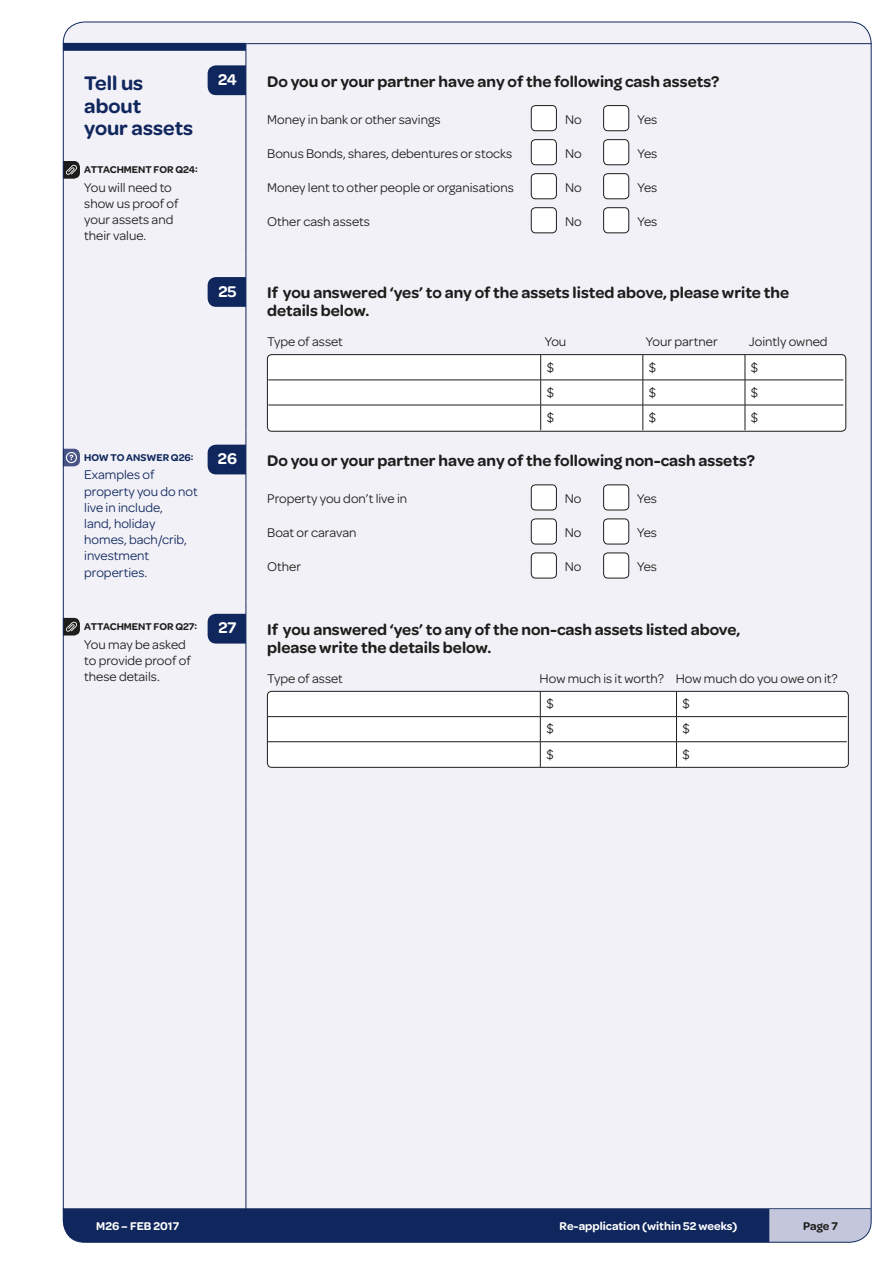
<style>
.page{position:relative;width:893px;height:1263px;background:#fff}
.page>*{position:absolute;margin:0;border:0;box-sizing:border-box;transform-origin:0 0}
.t1{font:600 21px/22.5px "Omnes";color:#10275d}
.t2{font:600 16.5px/18px "Omnes";color:#1d1d1b}
.t3{font:600 16.5px "Omnes";color:#fff}
.t4{font:13.5px/16.2px "Omnes";color:#1d1d1b}
.t5{font:13.5px/16.2px "Omnes";color:#10275d}
.t6{font:600 12px "Omnes";color:#fff}
.t7{font:600 12px "Omnes";color:#1d1d1b}
.t8{font:600 10.5px "Omnes";color:#1d1d1b}
.t9{font:600 10.5px "Omnes";color:#10275d}
</style>
<div class="page">
<svg style="left:769px;top:1209px;width:101px;height:33px;background:#c1c3da"></svg>
<div style="left:63px;top:1209px;width:706px;height:33px;background:#10275d"></div>
<hr style="left:63px;top:1208px;width:807px;height:1px;background:#10275d">
<div style="left:63px;top:22px;width:807px;height:1186px;background:#f1f1f7"></div>
<hr style="left:245px;top:255px;width:1px;height:176px;background:#10275d">
<hr style="left:245px;top:431px;width:1px;height:169px;background:#10275d">
<hr style="left:245px;top:600px;width:1px;height:201px;background:#10275d">
<hr style="left:245px;top:801px;width:1px;height:415px;background:#10275d">
<hr style="left:245px;top:44px;width:1px;height:211px;background:#10275d">
<hr style="left:245px;top:43px;width:626px;height:1px;background:#10275d">
<div style="left:63px;top:43px;width:183px;height:8px;background:#10275d"></div>
<div style="left:531px;top:106px;width:25px;height:25px;background:#fff;border-radius:4px"></div>
<div style="left:531px;top:105px;width:25px;height:26px;border:1px solid #1d1d1b;border-radius:4px"></div>
<div style="left:603px;top:106px;width:25px;height:25px;background:#fff;border-radius:4px"></div>
<div style="left:603px;top:105px;width:25px;height:26px;border:1px solid #1d1d1b;border-radius:4px"></div>
<div style="left:531px;top:140px;width:25px;height:25px;background:#fff;border-radius:4px"></div>
<div style="left:531px;top:139px;width:25px;height:26px;border:1px solid #1d1d1b;border-radius:4px"></div>
<div style="left:603px;top:140px;width:25px;height:25px;background:#fff;border-radius:4px"></div>
<div style="left:603px;top:139px;width:25px;height:26px;border:1px solid #1d1d1b;border-radius:4px"></div>
<div style="left:531px;top:174px;width:25px;height:25px;background:#fff;border-radius:4px"></div>
<div style="left:531px;top:173px;width:25px;height:26px;border:1px solid #1d1d1b;border-radius:4px"></div>
<div style="left:603px;top:174px;width:25px;height:25px;background:#fff;border-radius:4px"></div>
<div style="left:603px;top:173px;width:25px;height:26px;border:1px solid #1d1d1b;border-radius:4px"></div>
<div style="left:531px;top:208px;width:25px;height:25px;background:#fff;border-radius:4px"></div>
<div style="left:531px;top:207px;width:25px;height:26px;border:1px solid #1d1d1b;border-radius:4px"></div>
<div style="left:603px;top:208px;width:25px;height:25px;background:#fff;border-radius:4px"></div>
<div style="left:603px;top:207px;width:25px;height:26px;border:1px solid #1d1d1b;border-radius:4px"></div>
<div style="left:267px;top:354px;width:578px;height:77px;background:#fff;border-radius:4px"></div>
<hr style="left:268px;top:379px;width:272px;height:1px;background:#1d1d1b">
<hr style="left:540px;top:379px;width:102px;height:1px;background:#1d1d1b">
<hr style="left:642px;top:379px;width:102px;height:1px;background:#1d1d1b">
<hr style="left:744px;top:379px;width:99px;height:1px;background:#1d1d1b">
<hr style="left:268px;top:405px;width:272px;height:1px;background:#1d1d1b">
<hr style="left:540px;top:405px;width:102px;height:1px;background:#1d1d1b">
<hr style="left:642px;top:405px;width:102px;height:1px;background:#1d1d1b">
<hr style="left:744px;top:405px;width:99px;height:1px;background:#1d1d1b">
<svg style="left:540px;top:356px;width:1px;height:73px"></svg>
<svg style="left:642px;top:356px;width:1px;height:73px"></svg>
<svg style="left:744px;top:356px;width:1px;height:73px"></svg>
<div style="left:267px;top:354px;width:578px;height:77px;border:1px solid #1d1d1b;border-radius:4px"></div>
<div style="left:531px;top:485px;width:25px;height:25px;background:#fff;border-radius:4px"></div>
<div style="left:531px;top:484px;width:25px;height:26px;border:1px solid #1d1d1b;border-radius:4px"></div>
<div style="left:603px;top:485px;width:25px;height:25px;background:#fff;border-radius:4px"></div>
<div style="left:603px;top:484px;width:25px;height:26px;border:1px solid #1d1d1b;border-radius:4px"></div>
<div style="left:531px;top:519px;width:25px;height:25px;background:#fff;border-radius:4px"></div>
<div style="left:531px;top:518px;width:25px;height:26px;border:1px solid #1d1d1b;border-radius:4px"></div>
<div style="left:603px;top:519px;width:25px;height:25px;background:#fff;border-radius:4px"></div>
<div style="left:603px;top:518px;width:25px;height:26px;border:1px solid #1d1d1b;border-radius:4px"></div>
<div style="left:531px;top:553px;width:25px;height:25px;background:#fff;border-radius:4px"></div>
<div style="left:531px;top:552px;width:25px;height:26px;border:1px solid #1d1d1b;border-radius:4px"></div>
<div style="left:603px;top:553px;width:25px;height:25px;background:#fff;border-radius:4px"></div>
<div style="left:603px;top:552px;width:25px;height:26px;border:1px solid #1d1d1b;border-radius:4px"></div>
<div style="left:267px;top:691px;width:581px;height:76px;background:#fff;border-radius:4px"></div>
<hr style="left:268px;top:716px;width:272px;height:1px;background:#1d1d1b">
<hr style="left:540px;top:716px;width:136px;height:1px;background:#1d1d1b">
<hr style="left:676px;top:716px;width:170px;height:1px;background:#1d1d1b">
<hr style="left:268px;top:741px;width:272px;height:1px;background:#1d1d1b">
<hr style="left:540px;top:741px;width:136px;height:1px;background:#1d1d1b">
<hr style="left:676px;top:741px;width:170px;height:1px;background:#1d1d1b">
<svg style="left:540px;top:693px;width:1px;height:72px"></svg>
<svg style="left:676px;top:693px;width:1px;height:72px"></svg>
<div style="left:267px;top:691px;width:581px;height:76px;border:1px solid #1d1d1b;border-radius:4px"></div>
<svg style="left:65px;top:161px;width:15px;height:18px"></svg>
<svg style="left:207px;top:65px;width:39px;height:30px"></svg>
<svg style="left:207px;top:277px;width:39px;height:30px"></svg>
<svg style="left:65px;top:448px;width:15px;height:18px"></svg>
<svg style="left:207px;top:444px;width:39px;height:30px"></svg>
<svg style="left:65px;top:618px;width:15px;height:17px"></svg>
<svg style="left:207px;top:613px;width:39px;height:30px"></svg>
<h1 class="t1" style="left:84px;top:71px;width:110px">Tell us about<br>your assets</h1>
<p class="t8" style="left:84px;top:162px;width:115px">ATTACHMENT FOR Q24:</p>
<p class="t4" style="left:84px;top:178px;width:96px">You will need to show us proof of your assets and their value.</p>
<p class="t3" style="left:218px;top:68px;width:21px">24</p>
<p class="t3" style="left:218px;top:279px;width:20px">25</p>
<p class="t9" style="left:84px;top:450px;width:111px">HOW TO ANSWER Q26:</p>
<p class="t5" style="left:84px;top:466px;width:115px">Examples of property you do not live in include,<br>land, holiday homes, bach/crib, investment properties.</p>
<p class="t8" style="left:84px;top:619px;width:114px">ATTACHMENT FOR Q27:</p>
<p class="t4" style="left:84px;top:635px;width:108px">You may be asked to provide proof of these details.</p>
<p class="t3" style="left:218px;top:447px;width:21px">26</p>
<p class="t3" style="left:218px;top:616px;width:20px">27</p>
<p class="t2" style="left:267px;top:71px;width:453px">Do you or your partner have any of the following cash assets?</p>
<p class="t4" style="left:267px;top:110px;width:175px">Money in bank or other savings</p>
<p class="t4" style="left:565px;top:110px;width:18px">No</p>
<p class="t4" style="left:637px;top:110px;width:21px">Yes</p>
<p class="t4" style="left:267px;top:144px;width:246px">Bonus Bonds, shares, debentures or stocks</p>
<p class="t4" style="left:565px;top:144px;width:18px">No</p>
<p class="t4" style="left:637px;top:144px;width:21px">Yes</p>
<p class="t4" style="left:267px;top:178px;width:248px">Money lent to other people or organisations</p>
<p class="t4" style="left:565px;top:178px;width:18px">No</p>
<p class="t4" style="left:637px;top:178px;width:21px">Yes</p>
<p class="t4" style="left:267px;top:212px;width:104px">Other cash assets</p>
<p class="t4" style="left:565px;top:212px;width:18px">No</p>
<p class="t4" style="left:637px;top:212px;width:21px">Yes</p>
<p class="t2" style="left:267px;top:283px;width:523px">If you answered ‘yes’ to any of the assets listed above, please write the details below.</p>
<p class="t4" style="left:267px;top:332px;width:77px">Type of asset</p>
<p class="t4" style="left:544px;top:332px;width:23px">You</p>
<p class="t4" style="left:645px;top:332px;width:73px">Your partner</p>
<p class="t4" style="left:748px;top:332px;width:80px">Jointly owned</p>
<p class="t4" style="left:546px;top:358px;width:9px">$</p>
<p class="t4" style="left:648px;top:358px;width:9px">$</p>
<p class="t4" style="left:750px;top:358px;width:9px">$</p>
<p class="t4" style="left:546px;top:383px;width:9px">$</p>
<p class="t4" style="left:648px;top:383px;width:9px">$</p>
<p class="t4" style="left:750px;top:383px;width:9px">$</p>
<p class="t4" style="left:546px;top:408px;width:9px">$</p>
<p class="t4" style="left:648px;top:408px;width:9px">$</p>
<p class="t4" style="left:750px;top:408px;width:9px">$</p>
<p class="t2" style="left:267px;top:450px;width:489px">Do you or your partner have any of the following non-cash assets?</p>
<p class="t4" style="left:267px;top:489px;width:141px">Property you don’t live in</p>
<p class="t4" style="left:564px;top:489px;width:18px">No</p>
<p class="t4" style="left:636px;top:489px;width:21px">Yes</p>
<p class="t4" style="left:267px;top:523px;width:91px">Boat or caravan</p>
<p class="t4" style="left:564px;top:523px;width:18px">No</p>
<p class="t4" style="left:636px;top:523px;width:21px">Yes</p>
<p class="t4" style="left:267px;top:557px;width:35px">Other</p>
<p class="t4" style="left:564px;top:557px;width:18px">No</p>
<p class="t4" style="left:636px;top:557px;width:21px">Yes</p>
<p class="t2" style="left:267px;top:619px;width:474px">If you answered ‘yes’ to any of the non-cash assets listed above, please write the details below.</p>
<p class="t4" style="left:267px;top:669px;width:77px">Type of asset</p>
<p class="t4" style="left:546px;top:664px;width:293px;line-height:25.7px;text-indent:-7px">How much is it worth? How much do you owe on it? $</p>
<p class="t4" style="left:682px;top:695px;width:9px">$</p>
<p class="t4" style="left:546px;top:720px;width:9px">$</p>
<p class="t4" style="left:682px;top:720px;width:9px">$</p>
<p class="t4" style="left:546px;top:745px;width:9px">$</p>
<p class="t4" style="left:682px;top:745px;width:9px">$</p>
<p class="t6" style="left:96px;top:1216px;width:84px">M26 – FEB 2017</p>
<p class="t6" style="left:559px;top:1216px;width:179px">Re-application (within 52 weeks)</p>
<p class="t7" style="left:802px;top:1216px;width:36px">Page 7</p>
</div>
